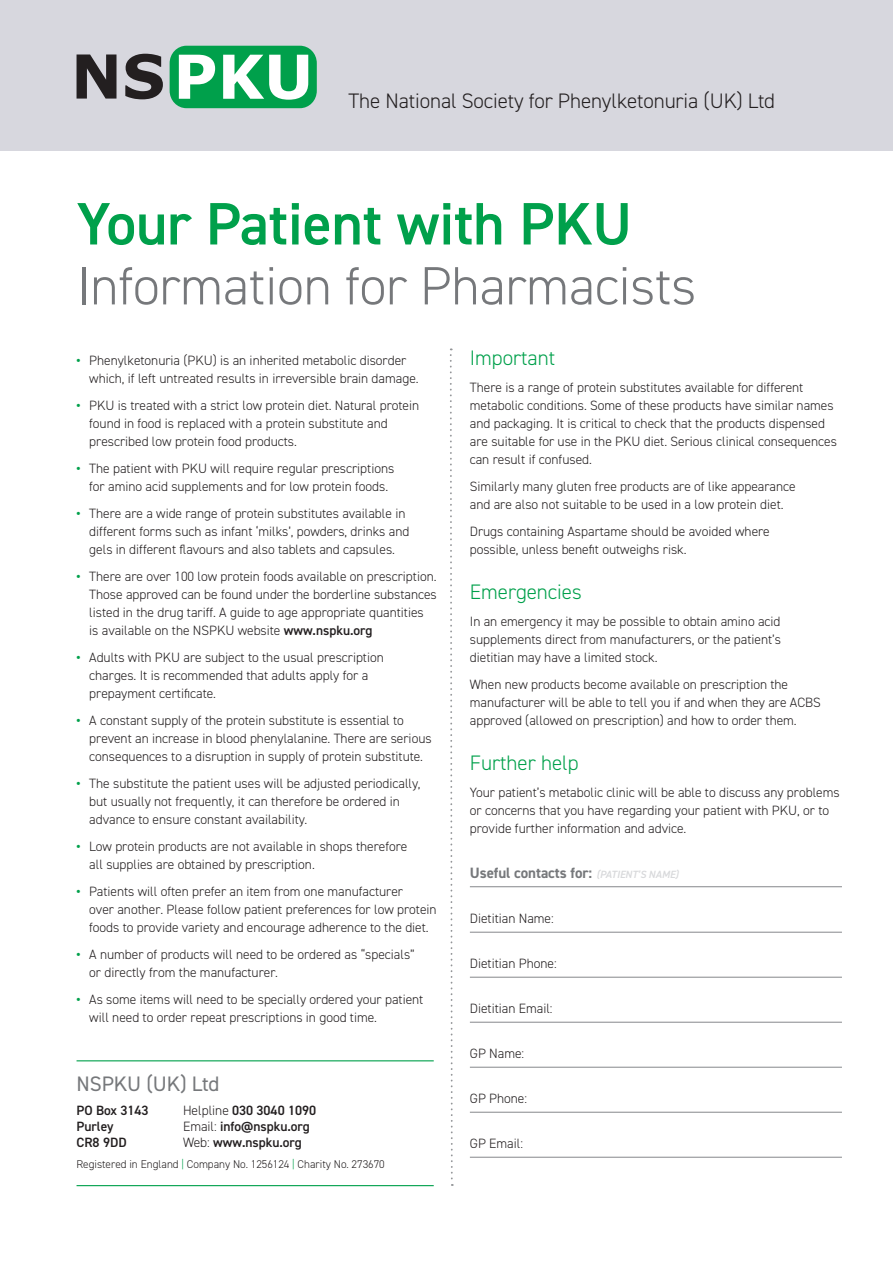
<style>
.page{position:relative;width:893px;height:1263px;background:#fff}
.page>*{position:absolute;margin:0;border:0;box-sizing:border-box;transform-origin:0 0}
.t1{font:600 60px "DIN2014";letter-spacing:-.005em;color:#00a04b}
.t2{font:300 54px "DIN2014";letter-spacing:-.005em;color:#76787b}
.Dietician_sub_1{font:300 21px "DIN2014";letter-spacing:-.005em;color:#231f20}
.t3{font:300 21px "DIN2014";color:#00a04b}
.t4{font:21px "DIN2014";letter-spacing:-.005em;color:#76787b}
.t5{font:700 15px "DIN2014";color:#76787b}
.t6{font:300 13.5px/18px "DIN2014";color:#231f20}
.t7{font:600 13.5px "DIN2014";color:#231f20}
.t8{font:300 11.25px "DIN2014";color:#231f20}
.s1{font-weight:700;color:#00a04b}
.s2{font-weight:600}
.s3{font-weight:300}
.s4{color:#00a04b}
.s5{font-weight:600;font-style:italic;font-size:10.5px;color:#d8d9db}
</style>
<div class="page">
<div style="left:0;top:0;width:893px;height:151px;background:#d7d7de"></div>
<div style="left:170px;top:46px;width:147px;height:62px;background:#00a04b;border-radius:17px"></div>
<svg style="left:179px;top:55px;width:129px;height:45px"></svg>
<svg style="left:77px;top:54px;width:39px;height:45px"></svg>
<svg style="left:125px;top:54px;width:38px;height:45px"></svg>
<hr style="left:470px;top:886px;width:372px;height:1px;background:#939598">
<hr style="left:470px;top:932px;width:372px;height:1px;background:#939598">
<hr style="left:470px;top:977px;width:372px;height:1px;background:#939598">
<hr style="left:470px;top:1022px;width:372px;height:1px;background:#939598">
<hr style="left:470px;top:1067px;width:372px;height:1px;background:#939598">
<hr style="left:470px;top:1112px;width:372px;height:1px;background:#939598">
<hr style="left:470px;top:1157px;width:372px;height:1px;background:#939598">
<hr style="left:77px;top:1060px;width:357px;height:1px;background:#00a04b">
<hr style="left:77px;top:1185px;width:357px;height:1px;background:#00a04b">
<svg style="left:450px;top:348px;width:4px;height:838px"></svg>
<p class="Dietician_sub_1" style="left:348px;top:88px;width:428px">The National Society for Phenylketonuria (UK) Ltd</p>
<p class="t1" style="left:77px;top:184px;width:557px">Your Patient with PKU</p>
<p class="t2" style="left:77px;top:253px;width:621px">Information for Pharmacists</p>
<p class="t6" style="left:89px;top:351px;width:331px;text-indent:-13px"><span class="s1">•</span> Phenylketonuria (PKU) is an inherited metabolic disorder which, if left untreated results in irreversible brain damage.</p>
<p class="t6" style="left:89px;top:396px;width:331px;text-indent:-13px"><span class="s1">•</span> PKU is treated with a strict low protein diet. Natural protein found in food is replaced with a protein substitute and prescribed low protein food products.</p>
<p class="t6" style="left:77px;top:459px;width:319px;text-align:center"><span class="s1">•</span> The patient with PKU will require regular prescriptions for amino acid supplements and for low protein foods.</p>
<p class="t6" style="left:89px;top:504px;width:322px;text-indent:-13px"><span class="s1">•</span> There are a wide range of protein substitutes available in different forms such as infant ‘milks’, powders, drinks and gels in different flavours and also tablets and capsules.</p>
<p class="t6" style="left:89px;top:567px;width:349px;text-indent:-13px"><span class="s1">•</span> There are over 100 low protein foods available on prescription.<br>Those approved can be found under the borderline substances listed in the drug tariff. A guide to age appropriate quantities<br>is available on the NSPKU website <span class="s2">www.nspku.org</span></p>
<p class="t6" style="left:89px;top:648px;width:296px;text-indent:-13px"><span class="s1">•</span> Adults with PKU are subject to the usual prescription charges. It is recommended that adults apply for a prepayment certificate.</p>
<p class="t6" style="left:89px;top:711px;width:344px;text-indent:-13px"><span class="s1">•</span> A constant supply of the protein substitute is essential to prevent an increase in blood phenylalanine. There are serious consequences to a disruption in supply of protein substitute.</p>
<p class="t6" style="left:89px;top:774px;width:333px;text-indent:-13px"><span class="s1">•</span> The substitute the patient uses will be adjusted periodically, but usually not frequently, it can therefore be ordered in advance to ensure constant availability.</p>
<p class="t6" style="left:89px;top:837px;width:320px;text-indent:-13px"><span class="s1">•</span> Low protein products are not available in shops therefore all supplies are obtained by prescription.</p>
<p class="t6" style="left:89px;top:882px;width:349px;text-indent:-13px"><span class="s1">•</span> Patients will often prefer an item from one manufacturer<br>over another. Please follow patient preferences for low protein foods to provide variety and encourage adherence to the diet.</p>
<p class="t6" style="left:89px;top:945px;width:327px;text-indent:-13px"><span class="s1">•</span> A number of products will need to be ordered as “specials” or directly from the manufacturer.</p>
<p class="t6" style="left:89px;top:990px;width:336px;text-indent:-13px"><span class="s1">•</span> As some items will need to be specially ordered your patient will need to order repeat prescriptions in good time.</p>
<p class="t4" style="left:77px;top:1071px;width:144px">NSPKU (UK) Ltd</p>
<p class="t7" style="left:77px;top:1101px;width:74px">PO Box 3143</p>
<p class="t7" style="left:183px;top:1101px;width:135px"><span class="s3">Helpline</span> 030 3040 1090</p>
<p class="t7" style="left:77px;top:1117px;width:38px">Purley</p>
<p class="t7" style="left:183px;top:1117px;width:128px"><span class="s3">Email:</span> info@nspku.org</p>
<p class="t7" style="left:77px;top:1133px;width:52px">CR8 9DD</p>
<p class="t7" style="left:183px;top:1133px;width:120px"><span class="s3">Web:</span> www.nspku.org</p>
<p class="t8" style="left:77px;top:1157px;width:310px">Registered in England <span class="s4">|</span> Company No. 1256124 <span class="s4">|</span> Charity No. 273670</p>
<p class="t3" style="left:470px;top:345px;width:87px">Important</p>
<p class="t6" style="left:470px;top:378px;width:368px">There is a range of protein substitutes available for different metabolic conditions. Some of these products have similar names and packaging. It is critical to check that the products dispensed are suitable for use in the PKU diet. Serious clinical consequences can result if confused.</p>
<p class="t6" style="left:470px;top:477px;width:327px">Similarly many gluten free products are of like appearance and are also not suitable to be used in a low protein diet.</p>
<p class="t6" style="left:470px;top:522px;width:301px">Drugs containing Aspartame should be avoided where possible, unless benefit outweighs risk.</p>
<p class="t3" style="left:470px;top:579px;width:113px">Emergencies</p>
<p class="t6" style="left:470px;top:612px;width:313px;text-align:justify">In an emergency it may be possible to obtain amino acid supplements direct from manufacturers, or the patient’s dietitian may have a limited stock.</p>
<p class="t6" style="left:470px;top:675px;width:352px">When new products become available on prescription the manufacturer will be able to tell you if and when they are ACBS approved (allowed on prescription) and how to order them.</p>
<p class="t3" style="left:470px;top:750px;width:110px">Further help</p>
<p class="t6" style="left:470px;top:783px;width:371px">Your patient’s metabolic clinic will be able to discuss any problems or concerns that you have regarding your patient with PKU, or to provide further information and advice.</p>
<p class="t5" style="left:470px;top:862px;width:210px">Useful contacts for: <span class="s5">(PATIENT’S NAME)</span></p>
<p class="t6" style="left:470px;top:909px;width:85px">Dietitian Name:</p>
<p class="t6" style="left:470px;top:954px;width:88px">Dietitian Phone:</p>
<p class="t6" style="left:470px;top:999px;width:84px">Dietitian Email:</p>
<p class="t6" style="left:470px;top:1044px;width:56px">GP Name:</p>
<p class="t6" style="left:470px;top:1089px;width:59px">GP Phone:</p>
<p class="t6" style="left:470px;top:1134px;width:55px">GP Email:</p>
</div>
